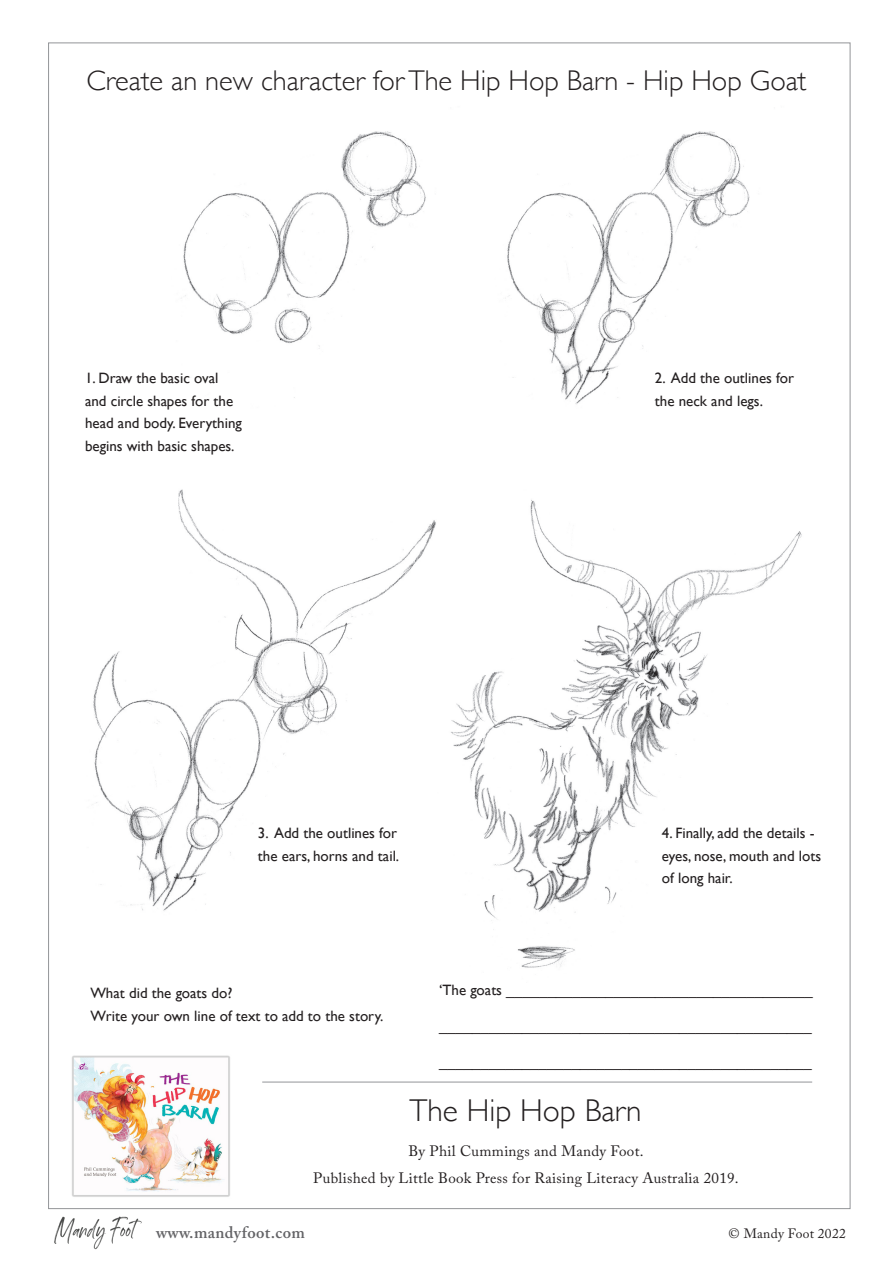
<style>
.page{position:relative;width:893px;height:1263px;background:#fff}
.page>*{position:absolute;margin:0;border:0;box-sizing:border-box;transform-origin:0 0}
.t1{font:300 31.5px "Gill Sans";color:#231f20}
.t2{font:300 28.5px "Gill Sans";color:#231f20}
.t3{font:600 16.5px "Adobe Caslon Pro";letter-spacing:.02em;color:#636366}
.t4{font:15px/22.5px "Gill Sans";color:#231f20}
.t5{font:15px/27px "Adobe Caslon Pro";letter-spacing:.02em;color:#231f20;text-align:center}
.t6{font:13.5px "Adobe Caslon Pro";letter-spacing:.02em;color:#231f20}
</style>
<div class="page">
<img style="left:93px;top:131px;width:709px;height:837px">
<hr style="left:262px;top:1082px;width:550px;height:1px;background:#939598">
<img style="left:54px;top:1216px;width:88px;height:34px">
<img style="left:72px;top:1055px;width:158px;height:142px">
<p class="t2" style="left:86px;top:58px;width:722px">Create an new character for The Hip Hop Barn - Hip Hop Goat</p>
<p class="t4" style="left:85px;top:367px;width:158px">1. Draw the basic oval and circle shapes for the head and body. Everything begins with basic shapes.</p>
<p class="t4" style="left:655px;top:367px;width:141px">2. Add the outlines for the neck and legs.</p>
<p class="t4" style="left:258px;top:822px;width:143px">3. Add the outlines for the ears, horns and tail.</p>
<p class="t4" style="left:90px;top:982px;width:144px">What did the goats do?</p>
<p class="t4" style="left:90px;top:1004px;width:294px">Write your own line of text to add to the story.</p>
<p class="t4" style="left:662px;top:822px;width:161px">4. Finally, add the details - eyes, nose, mouth and lots of long hair.</p>
<p class="t4" style="left:439px;top:978px;width:375px">‘The goats _____________________________________</p>
<p class="t4" style="left:439px;top:1014px;width:374px">_____________________________________________</p>
<p class="t4" style="left:439px;top:1050px;width:374px">_____________________________________________</p>
<p class="t1" style="left:409px;top:1086px;width:234px">The Hip Hop Barn</p>
<p class="t5" style="left:313px;top:1137px;width:427px">By Phil Cummings and Mandy Foot.<br>Published by Little Book Press for Raising Literacy Australia 2019.</p>
<p class="t3" style="left:156px;top:1222px;width:150px">www.mandyfoot.com</p>
<p class="t6" style="left:729px;top:1225px;width:119px">© Mandy Foot 2022</p>
</div>
